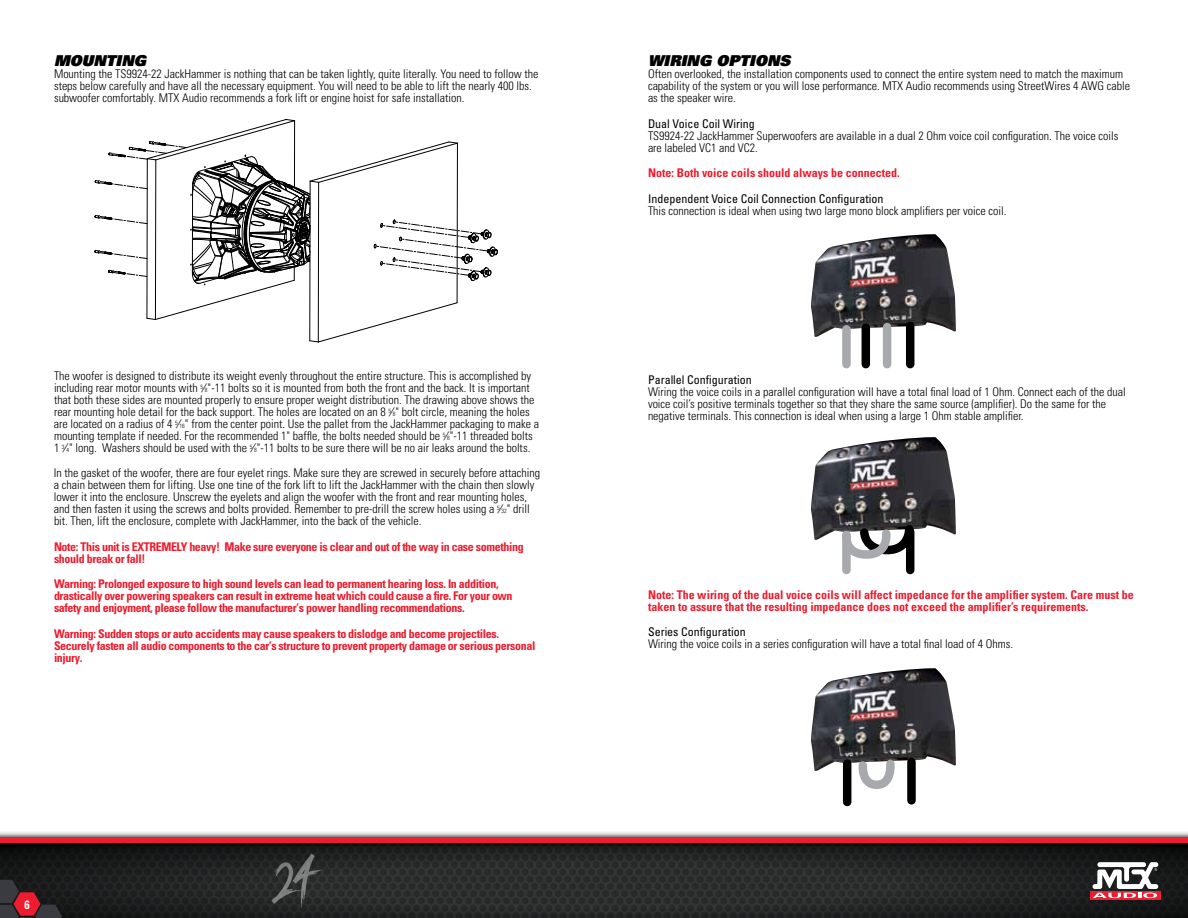
<style>
.page{position:relative;width:1188px;height:918px;background:#fff}
.page>*{position:absolute;margin:0;border:0;box-sizing:border-box;transform-origin:0 0}
.t1{font:italic 900 15px "Univers";color:#000}
.t2{font:300 condensed 12px/12px "Univers";color:#000}
.t3{font:700 condensed 12px/12px "Univers";letter-spacing:-.03em;color:#ed1c2e}
.t4{font:700 condensed 12px/12px "Univers";color:#ed1c2e}
.t5{font:condensed 12px "Univers";color:#000}
.t6{font:700 condensed 12px "Univers";color:#fff}
.s1{font-size:6px}
</style>
<div class="page">
<svg style="left:0;top:849px;width:1188px;height:69px;background:#232424"></svg>
<svg style="left:0;top:832px;width:1188px;height:17px;background:#606161"></svg>
<div style="left:0;top:837px;width:1188px;height:6px;background:#ed1c2e"></div>
<svg style="left:0;top:880px;width:62px;height:38px;background:#4f262c"></svg>
<svg style="left:269px;top:854px;width:56px;height:54px;background:#393a3a"></svg>
<div style="left:1090px;top:891px;width:71px;height:8px;background:#ed1c2e"></div>
<svg style="left:1093px;top:862px;width:65px;height:36px"></svg>
<svg style="left:95px;top:119px;width:402px;height:224px"></svg>
<img style="left:811px;top:234px;width:145px;height:104px">
<div style="left:862px;top:328px;width:8px;height:36px;background:#000"></div>
<div style="left:906px;top:326px;width:8px;height:38px;background:#000"></div>
<div style="left:883px;top:327px;width:8px;height:37px;background:#a7a9ac"></div>
<div style="left:842px;top:329px;width:9px;height:35px;background:#a7a9ac"></div>
<img style="left:811px;top:437px;width:145px;height:103px">
<div style="left:906px;top:532px;width:8px;height:38px;background:#000"></div>
<div style="left:842px;top:535px;width:9px;height:35px;background:#a7a9ac"></div>
<svg style="left:838px;top:521px;width:80px;height:42px"></svg>
<img style="left:811px;top:668px;width:145px;height:104px">
<div style="left:907px;top:762px;width:9px;height:38px;background:#000"></div>
<div style="left:843px;top:764px;width:8px;height:38px;background:#000"></div>
<svg style="left:854px;top:755px;width:47px;height:34px"></svg>
<p class="t1" style="left:54px;top:51px;width:94px">MOUNTING</p>
<p class="t2" style="left:54px;top:68px;width:486px">Mounting the TS9924-22 JackHammer is nothing that can be taken lightly, quite literally. You need to follow the steps below carefully and have all the necessary equipment. You will need to be able to lift the nearly 400 lbs. subwoofer comfortably. MTX Audio recommends a fork lift or engine hoist for safe installation.</p>
<p class="t2" style="left:54px;top:369px;width:487px">The woofer is designed to distribute its weight evenly throughout the entire structure. This is accomplished by including rear motor mounts with <sup>5</sup>⁄<span class="s1">8</span>"-11 bolts so it is mounted from both the front and the back. It is important that both these sides are mounted properly to ensure proper weight distribution. The drawing above shows the rear mounting hole detail for the back support. The holes are located on an 8 <sup>5</sup>⁄<span class="s1">8</span>" bolt circle, meaning the holes are located on a radius of 4 <sup>5</sup>⁄<span class="s1">16</span>" from the center point. Use the pallet from the JackHammer packaging to make a mounting template if needed. For the recommended 1" baffle, the bolts needed should be <sup>5</sup>⁄<span class="s1">8</span>"-11 threaded bolts 1 <sup>3</sup>⁄<span class="s1">4</span>" long. Washers should be used with the <sup>5</sup>⁄<span class="s1">8</span>"-11 bolts to be sure there will be no air leaks around the bolts.</p>
<p class="t2" style="left:54px;top:467px;width:488px">In the gasket of the woofer, there are four eyelet rings. Make sure they are screwed in securely before attaching a chain between them for lifting. Use one tine of the fork lift to lift the JackHammer with the chain then slowly lower it into the enclosure. Unscrew the eyelets and align the woofer with the front and rear mounting holes, and then fasten it using the screws and bolts provided. Remember to pre-drill the screw holes using a <sup>5</sup>⁄<span class="s1">32</span>" drill bit. Then, lift the enclosure, complete with JackHammer, into the back of the vehicle.</p>
<p class="t3" style="left:54px;top:540px;width:471px">note: this unit is extreMelY heavy! Make sure everyone is clear and out of the way in case something should break or fall!</p>
<p class="t3" style="left:54px;top:578px;width:460px">warning: Prolonged exposure to high sound levels can lead to permanent hearing loss. In addition, drastically over powering speakers can result in extreme heat which could cause a fire. For your own safety and enjoyment, please follow the manufacturer’s power handling recommendations.</p>
<p class="t3" style="left:54px;top:627px;width:483px">warning: sudden stops or auto accidents may cause speakers to dislodge and become projectiles. securely fasten all audio components to the car’s structure to prevent property damage or serious personal injury.</p>
<p class="t6" style="left:24px;top:897px;width:7px">6</p>
<p class="t1" style="left:648px;top:51px;width:144px">WIRING OPTIONS</p>
<p class="t2" style="left:648px;top:68px;width:484px">Often overlooked, the installation components used to connect the entire system need to match the maximum capability of the system or you will lose performance. MTX Audio recommends using StreetWires 4 AWG cable as the speaker wire.</p>
<p class="t5" style="left:648px;top:116px;width:108px">Dual Voice Coil Wiring</p>
<p class="t2" style="left:648px;top:129px;width:472px">TS9924-22 JackHammer Superwoofers are available in a dual 2 Ohm voice coil configuration. The voice coils are labeled VC1 and VC2.</p>
<p class="t4" style="left:648px;top:167px;width:253px">Note: Both voice coils should always be connected.</p>
<p class="t5" style="left:648px;top:191px;width:237px">Independent Voice Coil Connection Configuration</p>
<p class="t2" style="left:648px;top:204px;width:360px">This connection is ideal when using two large mono block amplifiers per voice coil.</p>
<p class="t5" style="left:648px;top:372px;width:105px">Parallel Configuration</p>
<p class="t2" style="left:648px;top:386px;width:479px">Wiring the voice coils in a parallel configuration will have a total final load of 1 Ohm. Connect each of the dual voice coil’s positive terminals together so that they share the same source (amplifier). Do the same for the negative terminals. This connection is ideal when using a large 1 Ohm stable amplifier.</p>
<p class="t4" style="left:648px;top:588px;width:487px">Note: The wiring of the dual voice coils will affect impedance for the amplifier system. Care must be taken to assure that the resulting impedance does not exceed the amplifier’s requirements.</p>
<p class="t5" style="left:648px;top:624px;width:99px">Series Configuration</p>
<p class="t2" style="left:648px;top:638px;width:367px">Wiring the voice coils in a series configuration will have a total final load of 4 Ohms.</p>
</div>
